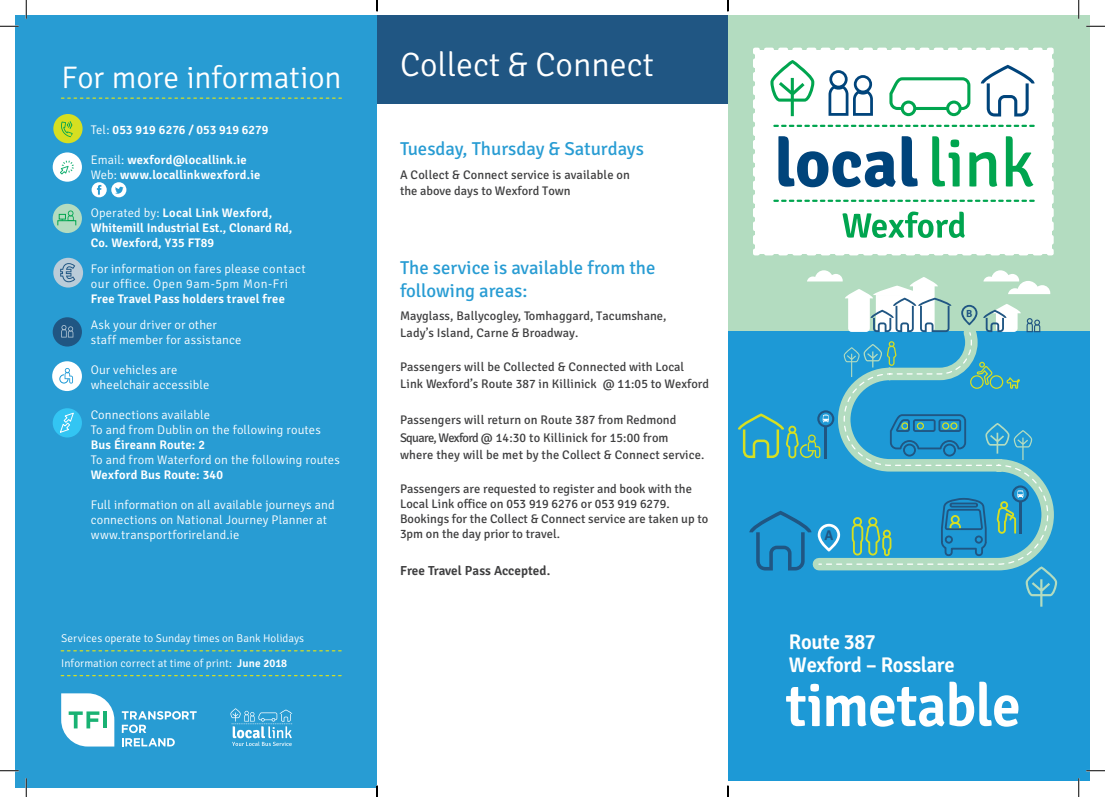
<style>
.page{position:relative;width:1105px;height:797px;background:#fff}
.page>*{position:absolute;margin:0;border:0;box-sizing:border-box;transform-origin:0 0}
.t1{font:600 60px "Signika";letter-spacing:-.015em;color:#fff}
.t2{font:300 33.75px "Signika";color:#fff}
.t3{font:300 31.25px "Signika";letter-spacing:-.005em;color:#fff}
.t4{font:600 21.25px/22.5px "Signika";letter-spacing:-.015em;color:#fff}
.t5{font:18.75px/22.5px "Signika";color:#289cd3}
.t6{font:700 14.12px "Signika Negative";color:#205683}
.t7{font:600 13.12px "Signika";color:#3e3e3f}
.t8{font:12.62px "Signika";letter-spacing:.01em;color:#3e3e3f}
.t9{font:12.5px/15px "Signika";color:#3e3e3f}
.t10{font:300 12.5px/15px "Signika";letter-spacing:.01em;color:#fff}
.t11{font:600 12.5px/15px "Signika";letter-spacing:.01em;color:#fff}
.t12{font:300 12.5px/15px "Signika";letter-spacing:.04em;color:#fff}
.t13{font:300 11.25px "Signika";color:#fff}
.t14{font:700 10.25px "Signika Negative";color:#205683}
.s1{font-weight:300}
.s2{font-weight:600}
</style>
<div class="page">
<div style="left:16px;top:16px;width:712px;height:88px;background:#205683"></div>
<div style="left:728px;top:16px;width:361px;height:765px;background:#b3dcc0"></div>
<div style="left:728px;top:331px;width:361px;height:450px;background:#1d99d6"></div>
<svg style="left:738px;top:270px;width:319px;height:336px"></svg>
<svg style="left:753px;top:47px;width:301px;height:209px;background:#d5e9e5"></svg>
<div style="left:16px;top:16px;width:361px;height:771px;background:#289cd3"></div>
<svg style="left:61px;top:693px;width:53px;height:53px;background:#d3edee"></svg>
<hr style="left:103px;top:711px;width:4px;height:17px;background:#19b273">
<svg style="left:122px;top:711px;width:75px;height:35px"></svg>
<svg style="left:61px;top:675px;width:280px;height:1px"></svg>
<svg style="left:61px;top:650px;width:280px;height:1px"></svg>
<svg style="left:61px;top:97px;width:280px;height:2px"></svg>
<svg style="left:92px;top:182px;width:34px;height:15px"></svg>
<div style="left:52px;top:361px;width:30px;height:30px;background:#fff;border-radius:50%"></div>
<svg style="left:59px;top:368px;width:14px;height:15px"></svg>
<div style="left:53px;top:114px;width:30px;height:29px;background:#d6df21;border-radius:50%"></div>
<svg style="left:61px;top:121px;width:12px;height:16px"></svg>
<div style="left:53px;top:317px;width:29px;height:29px;background:#205683;border-radius:50%"></div>
<svg style="left:61px;top:325px;width:12px;height:12px"></svg>
<div style="left:53px;top:152px;width:29px;height:30px;background:#fff;border-radius:50%"></div>
<svg style="left:60px;top:160px;width:14px;height:15px"></svg>
<div style="left:53px;top:204px;width:29px;height:29px;background:#b3dcc0;border-radius:50%"></div>
<div style="left:57px;top:220px;width:19px;height:6px;border:1px solid #00a54f"></div>
<svg style="left:59px;top:210px;width:15px;height:11px"></svg>
<div style="left:53px;top:258px;width:30px;height:29px;background:#baccd9;border-radius:50%"></div>
<svg style="left:60px;top:263px;width:15px;height:19px"></svg>
<div style="left:53px;top:408px;width:29px;height:29px;background:#33c5f3;border-radius:50%"></div>
<svg style="left:60px;top:412px;width:14px;height:21px"></svg>
<svg style="left:230px;top:708px;width:62px;height:38px"></svg>
<svg style="left:0;top:25px;width:19px;height:2px"></svg>
<svg style="left:1086px;top:25px;width:19px;height:2px"></svg>
<svg style="left:0;top:770px;width:19px;height:1px"></svg>
<svg style="left:1086px;top:770px;width:19px;height:1px"></svg>
<svg style="left:25px;top:0;width:2px;height:19px"></svg>
<svg style="left:25px;top:778px;width:2px;height:19px"></svg>
<svg style="left:1078px;top:0;width:1px;height:19px"></svg>
<svg style="left:1078px;top:778px;width:1px;height:19px"></svg>
<svg style="left:376px;top:0;width:2px;height:11px"></svg>
<svg style="left:376px;top:785px;width:2px;height:12px"></svg>
<svg style="left:727px;top:0;width:2px;height:11px"></svg>
<svg style="left:727px;top:785px;width:2px;height:12px"></svg>
<h3 class="t3" style="left:61px;top:61px;width:282px">For more information</h3>
<p class="t11" style="left:91px;top:123px;width:179px"><span class="s1">Tel:</span> 053 919 6276 / 053 919 6279</p>
<p class="t11" style="left:91px;top:153px;width:171px"><span class="s1">Email:</span> wexford@locallink.ie<br><span class="s1">Web:</span> www.locallinkwexford.ie</p>
<p class="t11" style="left:91px;top:205px;width:203px;line-height:15.8px"><span class="s1">Operated by:</span> Local Link Wexford,<br>Whitemill Industrial Est., Clonard Rd,</p>
<p class="t11" style="left:91px;top:235px;width:125px">Co. Wexford, Y35 FT89</p>
<p class="t12" style="left:91px;top:261px;width:217px">For information on fares please contact our office. Open 9am-5pm Mon-Fri</p>
<p class="t11" style="left:91px;top:291px;width:196px">Free Travel Pass holders travel free</p>
<p class="t10" style="left:91px;top:318px;width:152px">Ask your driver or other staff member for assistance</p>
<p class="t10" style="left:91px;top:363px;width:120px">Our vehicles are wheelchair accessible</p>
<p class="t10" style="left:91px;top:408px;width:232px">Connections available<br>To and from Dublin on the following routes</p>
<p class="t11" style="left:91px;top:438px;width:116px">Bus Éireann Route: 2</p>
<p class="t10" style="left:91px;top:453px;width:251px">To and from Waterford on the following routes</p>
<p class="t11" style="left:91px;top:468px;width:134px">Wexford Bus Route: 340</p>
<p class="t10" style="left:91px;top:498px;width:245px">Full information on all available journeys and connections on National Journey Planner at www.transportforireland.ie</p>
<p class="t13" style="left:61px;top:632px;width:244px">Services operate to Sunday times on Bank Holidays</p>
<p class="t13" style="left:61px;top:657px;width:227px">Information correct at time of print: <span class="s2">June 2018</span></p>
<h2 class="t2" style="left:400px;top:46px;width:255px">Collect &amp; Connect</h2>
<h3 class="t5" style="left:400px;top:138px;width:245px">Tuesday, Thursday &amp; Saturdays</h3>
<p class="t9" style="left:400px;top:167px;width:232px;line-height:15.8px">A Collect &amp; Connect service is available on the above days to Wexford Town</p>
<h3 class="t5" style="left:400px;top:257px;width:257px">The service is available from the following areas:</h3>
<p class="t9" style="left:400px;top:307px;width:268px;line-height:17.5px">Mayglass, Ballycogley, Tomhaggard, Tacumshane,<br>Lady’s Island, Carne &amp; Broadway.</p>
<p class="t9" style="left:400px;top:358px;width:311px;line-height:17.5px">Passengers will be Collected &amp; Connected with Local<br>Link Wexford’s Route 387 in Killinick @ 11:05 to Wexford</p>
<p class="t9" style="left:400px;top:412px;width:278px">Passengers will return on Route 387 from Redmond</p>
<p class="t8" style="left:400px;top:430px;width:270px">Square, Wexford @ 14:30 to Killinick for 15:00 from</p>
<p class="t9" style="left:400px;top:447px;width:306px">where they will be met by the Collect &amp; Connect service.</p>
<p class="t9" style="left:400px;top:481px;width:310px">Passengers are requested to register and book with the Local Link office on 053 919 6276 or 053 919 6279.<br>Bookings for the Collect &amp; Connect service are taken up to 3pm on the day prior to travel.</p>
<p class="t7" style="left:400px;top:562px;width:152px">Free Travel Pass Accepted.</p>
<p class="t6" style="left:824px;top:527px;width:10px">A</p>
<p class="t14" style="left:966px;top:307px;width:8px">B</p>
<h3 class="t4" style="left:789px;top:631px;width:167px">Route 387<br>Wexford – Rosslare</h3>
<h1 class="t1" style="left:786px;top:670px;width:237px">timetable</h1>
</div>
